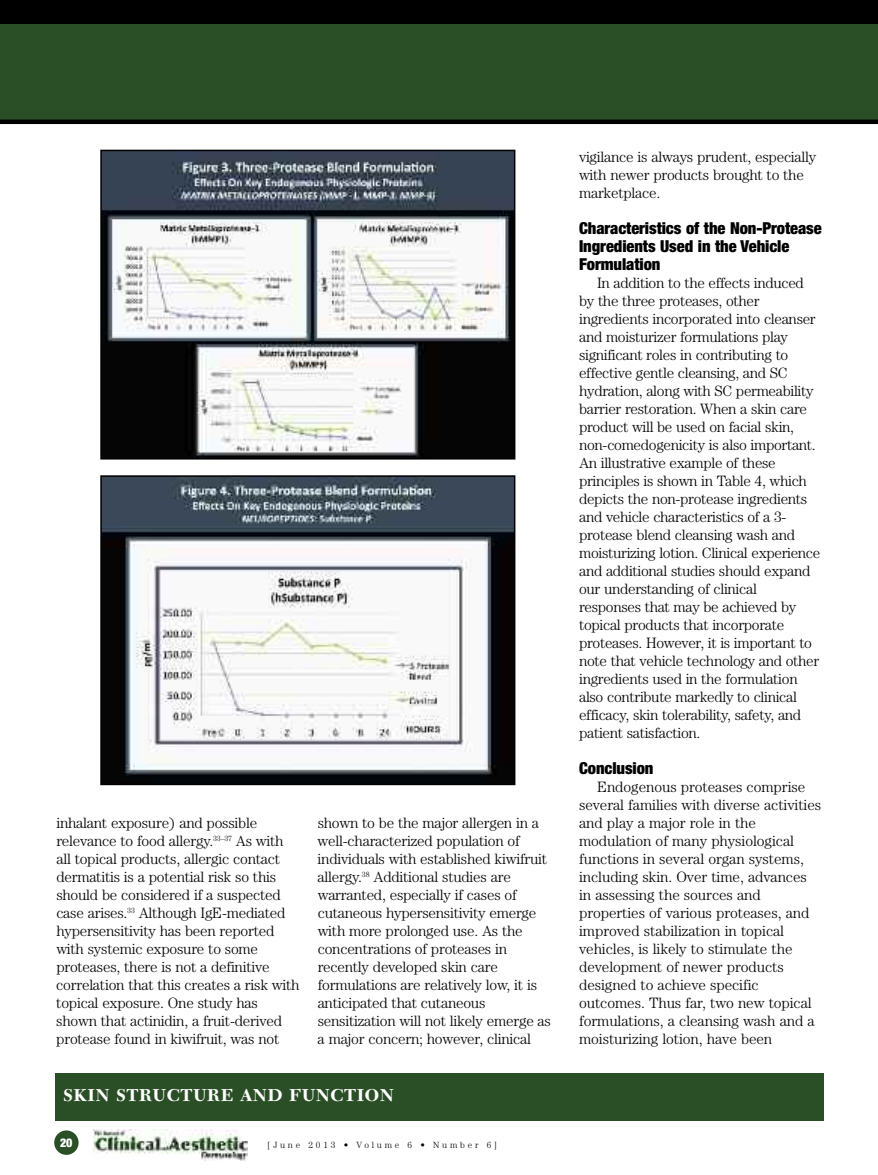
<style>
.page{position:relative;width:878px;height:1175px;background:#fff}
.page>*{position:absolute;margin:0;border:0;box-sizing:border-box;transform-origin:0 0}
.t1{font:700 18px "New Caledonia";letter-spacing:.03em;color:#fff}
.t2{font:900 condensed 16.5px/18px "Helvetica Neue LT Std";letter-spacing:-.005em;color:#000}
.t3{font:300 15px/18px "Century Std";letter-spacing:-.015em;color:#000}
.t4{font:900 condensed 12px "Helvetica Neue LT Std";color:#fff}
.t5{font:300 9px "Century Std";letter-spacing:.31em;color:#000}
</style>
<div class="page">
<div style="left:54px;top:1130px;width:25px;height:24px;background:#2a4e26;border-radius:50%"></div>
<img style="left:93px;top:1129px;width:155px;height:31px">
<div style="left:0;top:22px;width:878px;height:100px;background:#2a4e26"></div>
<hr style="left:0;top:120px;width:878px;height:4px;background:#000">
<div style="left:0;top:0;width:878px;height:24px;background:#000"></div>
<div style="left:56px;top:1073px;width:768px;height:47px;background:#2a4e26"></div>
<svg style="left:515px;top:568px;width:1px;height:19px"></svg>
<img style="left:103px;top:153px;width:409px;height:303px">
<div style="left:100px;top:150px;width:415px;height:309px;border:2px solid #000"></div>
<img style="left:103px;top:478px;width:409px;height:304px">
<div style="left:100px;top:475px;width:415px;height:310px;border:2px solid #000"></div>
<p class="t3" style="left:56px;top:815px;width:245px">inhalant exposure) and possible relevance to food allergy.<sup>33–37</sup> As with all topical products, allergic contact dermatitis is a potential risk so this should be considered if a suspected case arises.<sup>33</sup> Although IgE-mediated hypersensitivity has been reported with systemic exposure to some proteases, there is not a definitive correlation that this creates a risk with topical exposure. One study has shown that actinidin, a fruit-derived protease found in kiwifruit, was not</p>
<p class="t3" style="left:317px;top:815px;width:235px">shown to be the major allergen in a well-characterized population of individuals with established kiwifruit allergy.<sup>38</sup> Additional studies are warranted, especially if cases of cutaneous hypersensitivity emerge with more prolonged use. As the concentrations of proteases in recently developed skin care formulations are relatively low, it is anticipated that cutaneous sensitization will not likely emerge as a major concern; however, clinical</p>
<p class="t1" style="left:63px;top:1088px;width:332px">SKIN STRUCTURE AND FUNCTION</p>
<p class="t4" style="left:60px;top:1138px;width:14px">20</p>
<p class="t5" style="left:267px;top:1142px;width:231px">[June 2013 • Volume 6 • Number 6]</p>
<p class="t3" style="left:579px;top:149px;width:239px">vigilance is always prudent, especially with newer products brought to the marketplace.</p>
<p class="t2" style="left:579px;top:221px;width:244px">Characteristics of the Non-Protease<br>Ingredients Used in the Vehicle<br>Formulation</p>
<p class="t3" style="left:579px;top:275px;width:243px;text-indent:18px">In addition to the effects induced by the three proteases, other ingredients incorporated into cleanser and moisturizer formulations play significant roles in contributing to effective gentle cleansing, and SC hydration, along with SC permeability barrier restoration. When a skin care product will be used on facial skin, non-comedogenicity is also important.<br>An illustrative example of these principles is shown in Table 4, which depicts the non-protease ingredients and vehicle characteristics of a 3- protease blend cleansing wash and moisturizing lotion. Clinical experience and additional studies should expand our understanding of clinical responses that may be achieved by topical products that incorporate proteases. However, it is important to note that vehicle technology and other ingredients used in the formulation also contribute markedly to clinical efficacy, skin tolerability, safety, and patient satisfaction.</p>
<p class="t2" style="left:579px;top:761px;width:76px">Conclusion</p>
<p class="t3" style="left:579px;top:779px;width:243px;text-indent:18px">Endogenous proteases comprise several families with diverse activities and play a major role in the modulation of many physiological functions in several organ systems, including skin. Over time, advances in assessing the sources and properties of various proteases, and improved stabilization in topical vehicles, is likely to stimulate the development of newer products designed to achieve specific outcomes. Thus far, two new topical formulations, a cleansing wash and a moisturizing lotion, have been</p>
</div>
